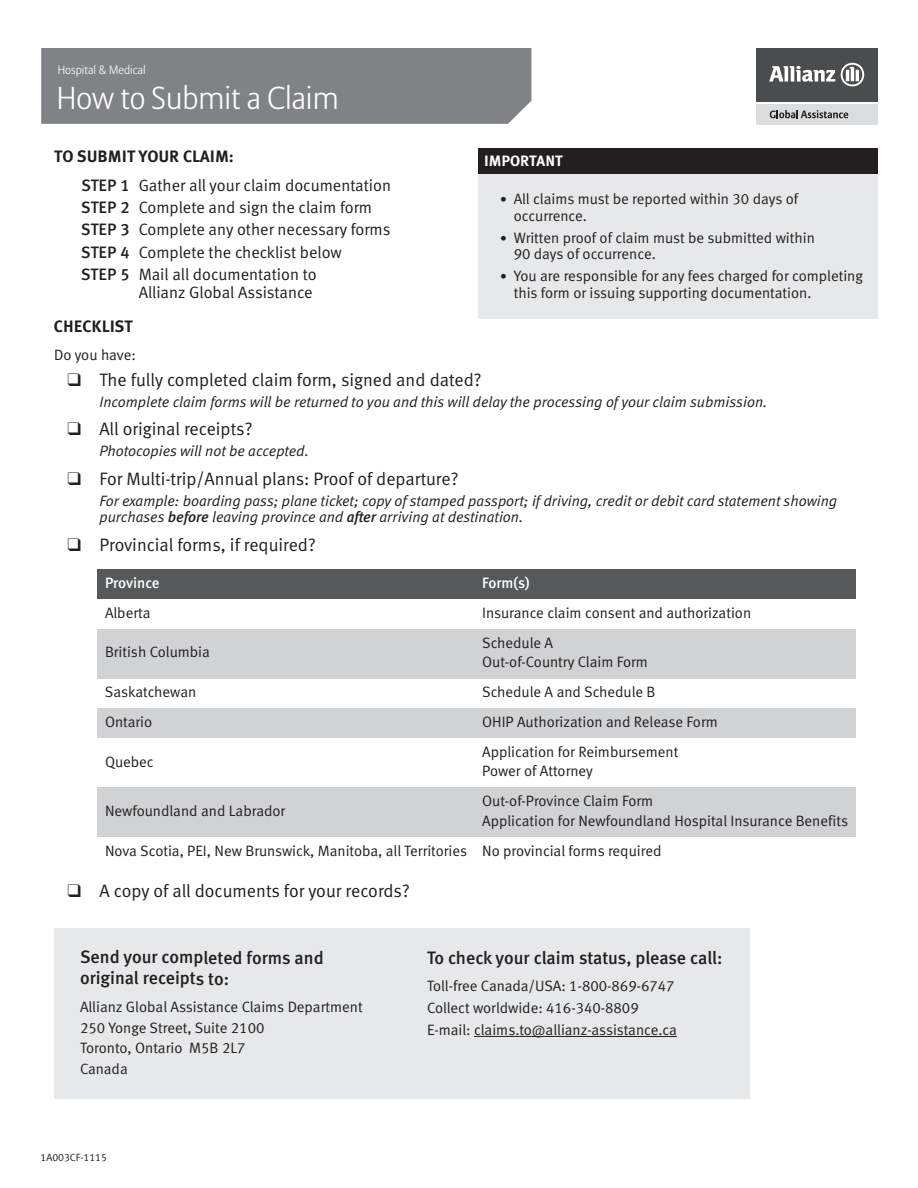
<style>
.page{position:relative;width:918px;height:1188px;background:#fff}
.page>*{position:absolute;margin:0;border:0;box-sizing:border-box;transform-origin:0 0}
.t1{font:300 31.5px "Allianz Sans";color:#fff}
.t2{font:18px "Meta Normal LF";color:#231f20}
.t3{font:18px/21px "Meta Medium LF";color:#231f20}
.t4{font:16.5px/22.4px "Meta Normal LF";color:#231f20}
.t5{font:16.5px "Meta Plus Bold Caps";color:#231f20}
.t6{font:15px/16.5px "Meta Normal LF";color:#231f20}
.t7{font:italic 15px/16.5px "Meta Normal LF";color:#231f20}
.t8{font:15px "Meta Medium LF";letter-spacing:-.005em;color:#fff}
.t9{font:15px "Meta Plus Bold Caps";color:#fff}
.t10{font:300 12px "Allianz Sans";color:#fff}
.t11{font:10.5px "Meta Normal LF";color:#231f20}
.s1{font-family:"Meta Medium LF Caps"}
.s2{font-family:"Meta Medium LF"}
.s3{font-family:"Meta Plus";font-weight:700;font-size:13.5px}
</style>
<div class="page">
<div style="left:41px;top:48px;width:490px;height:76px;background:#808285"></div>
<div style="left:478px;top:171px;width:399px;height:148px;background:#e7e8e9"></div>
<div style="left:478px;top:148px;width:399px;height:26px;background:#231f20"></div>
<div style="left:54px;top:929px;width:695px;height:170px;background:#e7e8e9"></div>
<hr style="left:474px;top:1036px;width:203px;height:1px;background:#231f20">
<div style="left:756px;top:48px;width:121px;height:54px;background:#4b4c4d"></div>
<svg style="left:769px;top:66px;width:66px;height:16px"></svg>
<svg style="left:841px;top:63px;width:23px;height:23px"></svg>
<div style="left:756px;top:104px;width:121px;height:20px;background:#dcddde"></div>
<svg style="left:770px;top:110px;width:78px;height:8px"></svg>
<div style="left:98px;top:569px;width:377px;height:30px;background:#57585a"></div>
<div style="left:475px;top:569px;width:381px;height:30px;background:#57585a"></div>
<div style="left:98px;top:629px;width:377px;height:49px;background:#d1d2d4"></div>
<div style="left:475px;top:629px;width:381px;height:49px;background:#d1d2d4"></div>
<div style="left:98px;top:708px;width:377px;height:30px;background:#d1d2d4"></div>
<div style="left:475px;top:708px;width:381px;height:30px;background:#d1d2d4"></div>
<div style="left:98px;top:788px;width:377px;height:49px;background:#d1d2d4"></div>
<div style="left:475px;top:788px;width:381px;height:49px;background:#d1d2d4"></div>
<p class="t10" style="left:58px;top:65px;width:90px">Hospital &amp; Medical</p>
<h1 class="t1" style="left:57px;top:85px;width:283px">How to Submit a Claim</h1>
<p class="t5" style="left:54px;top:147px;width:181px">TO SUBMIT YOUR CLAIM:</p>
<p class="t4" style="left:81px;top:175px;width:312px"><span class="s1">STEP 1</span> Gather all your claim documentation <span class="s1">STEP 2</span> Complete and sign the claim form <span class="s1">STEP 3</span> Complete any other necessary forms <span class="s1">STEP 4</span> Complete the checklist below<br><span class="s1">STEP 5</span> Mail all documentation to</p>
<p class="t4" style="left:139px;top:283px;width:176px">Allianz Global Assistance</p>
<p class="t5" style="left:54px;top:317px;width:80px">CHECKLIST</p>
<p class="t6" style="left:54px;top:348px;width:83px">Do you have:</p>
<p class="t2" style="left:67px;top:373px;width:416px">❑ The fully completed claim form, signed and dated?</p>
<p class="t7" style="left:99px;top:395px;width:669px">Incomplete claim forms will be returned to you and this will delay the processing of your claim submission.</p>
<p class="t2" style="left:67px;top:423px;width:186px">❑ All original receipts?</p>
<p class="t7" style="left:99px;top:444px;width:211px">Photocopies will not be accepted.</p>
<p class="t2" style="left:67px;top:472px;width:392px">❑ For Multi-trip/Annual plans: Proof of departure?</p>
<p class="t7" style="left:99px;top:494px;width:739px">For example: boarding pass; plane ticket; copy of stamped passport; if driving, credit or debit card statement showing purchases <span class="s2">before</span> leaving province and <span class="s2">after</span> arriving at destination.</p>
<p class="t2" style="left:67px;top:538px;width:250px">❑ Provincial forms, if required?</p>
<p class="t9" style="left:484px;top:153px;width:80px">IMPORTANT</p>
<p class="t6" style="left:514px;top:192px;width:286px;text-indent:-14px"><span class="s3">•</span> All claims must be reported within 30 days of occurrence.</p>
<p class="t6" style="left:514px;top:231px;width:303px;text-indent:-14px"><span class="s3">•</span> Written proof of claim must be submitted within<br>90 days of occurrence.</p>
<p class="t6" style="left:514px;top:269px;width:351px;text-indent:-13px"><span class="s3">•</span> You are responsible for any fees charged for completing this form or issuing supporting documentation.</p>
<p class="t8" style="left:105px;top:577px;width:56px">Province</p>
<p class="t8" style="left:482px;top:577px;width:49px">Form(s)</p>
<p class="t6" style="left:105px;top:606px;width:47px">Alberta</p>
<p class="t6" style="left:482px;top:606px;width:271px">Insurance claim consent and authorization</p>
<p class="t6" style="left:105px;top:645px;width:106px">British Columbia</p>
<p class="t6" style="left:482px;top:634px;width:167px;line-height:19.4px">Schedule A<br>Out-of-Country Claim Form</p>
<p class="t6" style="left:105px;top:685px;width:93px">Saskatchewan</p>
<p class="t6" style="left:482px;top:685px;width:175px">Schedule A and Schedule B</p>
<p class="t6" style="left:105px;top:715px;width:49px">Ontario</p>
<p class="t6" style="left:482px;top:715px;width:237px">OHIP Authorization and Release Form</p>
<p class="t6" style="left:105px;top:755px;width:50px">Quebec</p>
<p class="t6" style="left:482px;top:743px;width:198px;line-height:19.4px">Application for Reimbursement<br>Power of Attorney</p>
<p class="t6" style="left:105px;top:804px;width:182px">Newfoundland and Labrador</p>
<p class="t6" style="left:482px;top:793px;width:367px;line-height:19.4px">Out-of-Province Claim Form<br>Application for Newfoundland Hospital Insurance Benefits</p>
<p class="t6" style="left:105px;top:844px;width:558px">Nova Scotia, PEI, New Brunswick, Manitoba, all Territories No provincial forms required</p>
<p class="t2" style="left:67px;top:885px;width:344px">❑ A copy of all documents for your records?</p>
<p class="t3" style="left:80px;top:949px;width:245px">Send your completed forms and original receipts to:</p>
<p class="t6" style="left:80px;top:998px;width:284px;line-height:20.9px">Allianz Global Assistance Claims Department<br>250 Yonge Street, Suite 2100<br>Toronto, Ontario M5B 2L7<br>Canada</p>
<p class="t3" style="left:427px;top:949px;width:297px">To check your claim status, please call:</p>
<p class="t6" style="left:427px;top:976px;width:251px;line-height:21.9px">Toll-free Canada/USA: 1-800-869-6747<br>Collect worldwide: 416-340-8809<br>E-mail: claims.to@allianz-assistance.ca</p>
<p class="t11" style="left:40px;top:1154px;width:68px">1A003CF-1115</p>
</div>
